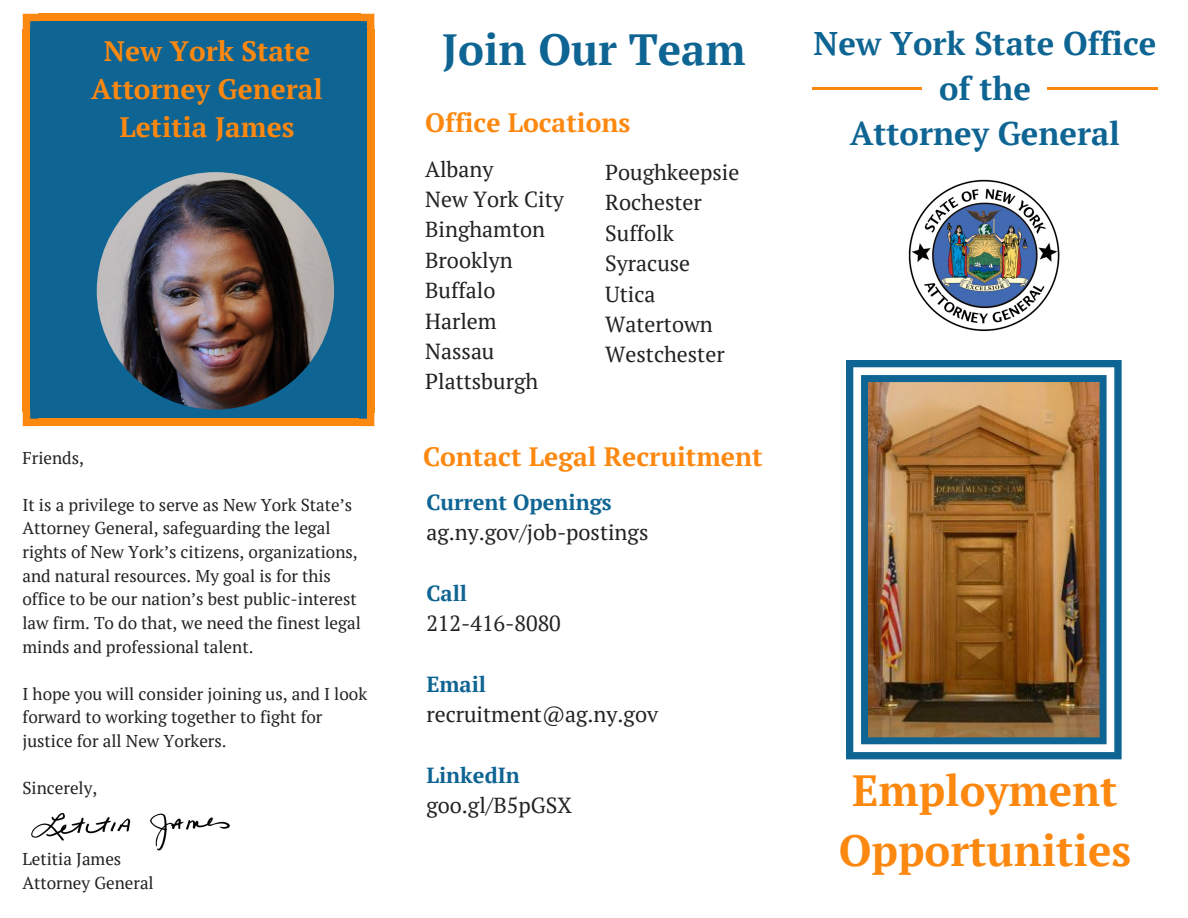
<style>
.page{position:relative;width:1188px;height:918px;background:#fff}
.page>*{position:absolute;margin:0;border:0;box-sizing:border-box;transform-origin:0 0}
.t1{font:700 43.65px/60.8px "PT Serif";color:#fc8810;text-align:center}
.t2{font:700 43.65px "PT Serif";color:#0e6492}
.t3{font:700 32.7px/45px "PT Serif";color:#0e6492;text-align:center}
.t4{font:700 28.05px/38.2px "PT Serif";color:#fc8810;text-align:center}
.t5{font:700 26.4px "PT Serif";color:#fc8810}
.t6{font:21.75px/30.3px "PT Serif";color:#222}
.t7{font:700 21.75px "PT Serif";color:#0e6492}
.t8{font:17.1px/23.7px "PT Serif";color:#222}
</style>
<div class="page">
<img style="left:908px;top:179px;width:152px;height:153px">
<svg style="left:1048px;top:88px;width:12px;height:2px"></svg>
<hr style="left:1060px;top:88px;width:84px;height:2px;background:#fc8810">
<svg style="left:1144px;top:88px;width:13px;height:2px"></svg>
<svg style="left:813px;top:88px;width:12px;height:2px"></svg>
<hr style="left:825px;top:88px;width:84px;height:2px;background:#fc8810">
<svg style="left:909px;top:88px;width:13px;height:2px"></svg>
<div style="left:31px;top:21px;width:336px;height:398px;background:#0e6492"></div>
<div style="left:38px;top:419px;width:322px;height:7px;background:#fc8810"></div>
<svg style="left:359px;top:413px;width:15px;height:13px"></svg>
<div style="left:29px;top:29px;width:9px;height:384px;background:#0e6492"></div>
<div style="left:23px;top:29px;width:7px;height:383px;background:#fc8810"></div>
<svg style="left:23px;top:410px;width:16px;height:16px"></svg>
<div style="left:367px;top:29px;width:7px;height:384px;background:#fc8810"></div>
<svg style="left:360px;top:14px;width:14px;height:16px"></svg>
<div style="left:38px;top:14px;width:322px;height:7px;background:#fc8810"></div>
<svg style="left:23px;top:14px;width:15px;height:16px"></svg>
<svg style="left:846px;top:360px;width:276px;height:399px"></svg>
<img style="left:861px;top:375px;width:246px;height:369px">
<img style="left:97px;top:172px;width:237px;height:237px;border-radius:50%">
<img style="left:31px;top:813px;width:199px;height:38px">
<h3 class="t4" style="left:91px;top:31px;width:233px">New York State<br>Attorney General<br>Letitia James</h3>
<p class="t8" style="left:22px;top:445px;width:63px">Friends,</p>
<p class="t8" style="left:22px;top:492px;width:340px">It is a privilege to serve as New York State’s Attorney General, safeguarding the legal rights of New York’s citizens, organizations, and natural resources. My goal is for this office to be our nation’s best public-interest law firm. To do that, we need the finest legal minds and professional talent.</p>
<p class="t8" style="left:22px;top:681px;width:346px">I hope you will consider joining us, and I look forward to working together to fight for justice for all New Yorkers.</p>
<p class="t8" style="left:22px;top:776px;width:76px">Sincerely,</p>
<p class="t8" style="left:22px;top:847px;width:133px">Letitia James<br>Attorney General</p>
<h1 class="t2" style="left:442px;top:20px;width:305px">Join Our Team</h1>
<h3 class="t5" style="left:425px;top:104px;width:207px">Office Locations</h3>
<p class="t6" style="left:425px;top:153px;width:140px">Albany<br>New York City<br>Binghamton<br>Brooklyn<br>Buffalo<br>Harlem<br>Nassau<br>Plattsburgh</p>
<p class="t6" style="left:605px;top:157px;width:136px">Poughkeepsie<br>Rochester<br>Suffolk<br>Syracuse<br>Utica<br>Watertown<br>Westchester</p>
<h3 class="t5" style="left:423px;top:438px;width:341px">Contact Legal Recruitment</h3>
<p class="t7" style="left:426px;top:487px;width:187px">Current Openings</p>
<p class="t6" style="left:426px;top:517px;width:224px">ag.ny.gov/job-postings</p>
<p class="t7" style="left:426px;top:578px;width:42px">Call</p>
<p class="t6" style="left:426px;top:608px;width:136px">212-416-8080</p>
<p class="t7" style="left:426px;top:669px;width:61px">Email</p>
<p class="t6" style="left:426px;top:699px;width:233px">recruitment@ag.ny.gov</p>
<p class="t7" style="left:426px;top:760px;width:95px">LinkedIn</p>
<p class="t6" style="left:426px;top:790px;width:147px">goo.gl/B5pGSX</p>
<h2 class="t3" style="left:814px;top:20px;width:344px">New York State Office of the<br>Attorney General</h2>
<h1 class="t1" style="left:839px;top:759px;width:294px">Employment<br>Opportunities</h1>
</div>
